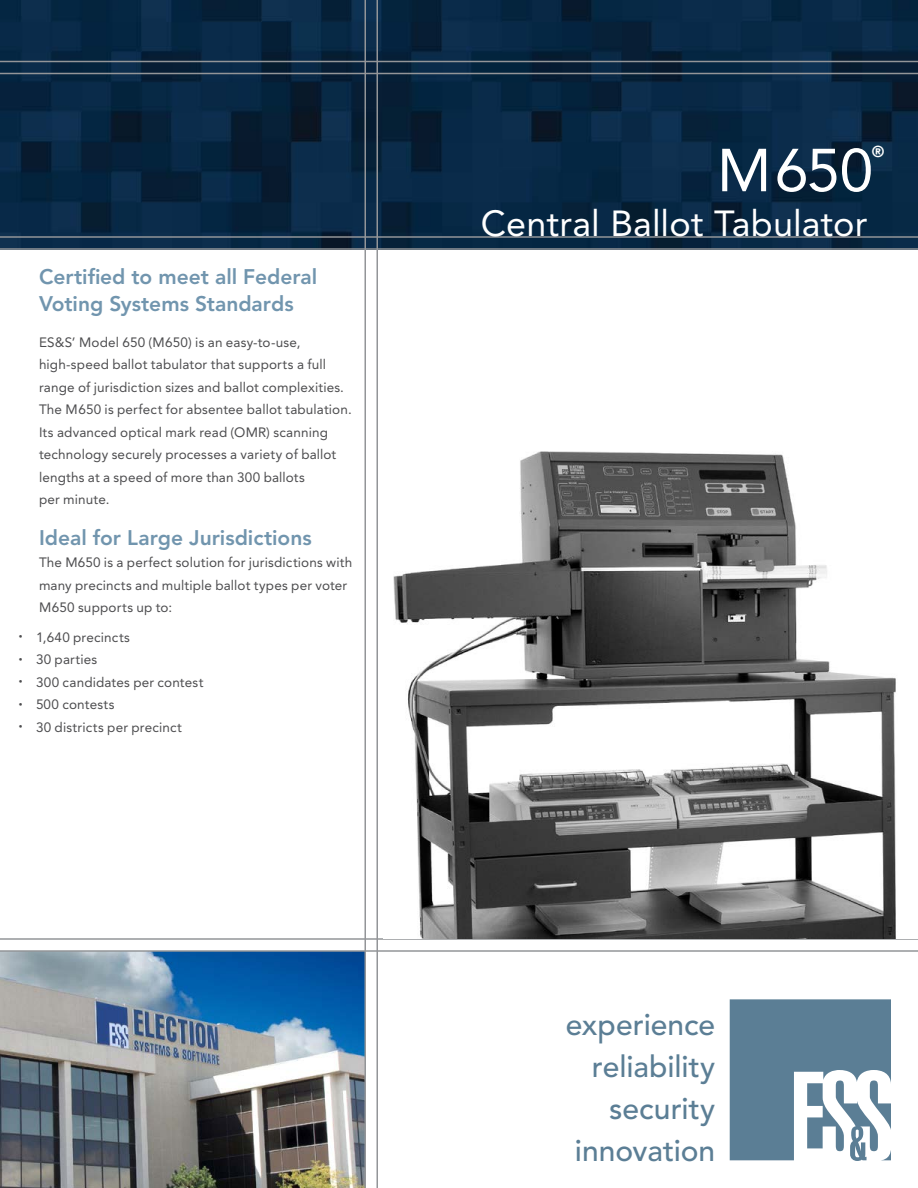
<style>
.page{position:relative;width:918px;height:1188px;background:#fff}
.page>*{position:absolute;margin:0;border:0;box-sizing:border-box;transform-origin:0 0}
.t1{font:60px "Avenir";color:#fff}
.t2{font:36px "Avenir";letter-spacing:.005em;color:#fff}
.t3{font:500 30px/42px "Avenir";color:#5b7e95;text-align:right}
.t4{font:800 21px/27px "Avenir";color:#7195ae}
.t5{font:800 15.75px "Avenir";color:#fff}
.t6{font:13.5px/22.5px "Avenir";letter-spacing:.01em;color:#4d4d4f}
</style>
<div class="page">
<img style="left:0;top:0;width:918px;height:248px">
<img style="left:0;top:952px;width:364px;height:236px">
<hr style="left:0;top:950px;width:918px;height:2px;background:#939598">
<hr style="left:0;top:938px;width:918px;height:2px;background:#939598">
<hr style="left:0;top:73px;width:918px;height:1px;background:#939598">
<hr style="left:0;top:61px;width:918px;height:1px;background:#939598">
<hr style="left:0;top:248px;width:918px;height:2px;background:#939598">
<hr style="left:0;top:236px;width:918px;height:2px;background:#939598">
<hr style="left:364px;top:0;width:2px;height:1188px;background:#939598">
<hr style="left:376px;top:0;width:2px;height:1188px;background:#939598">
<img style="left:393px;top:451px;width:503px;height:487px">
<svg style="left:730px;top:999px;width:161px;height:162px"></svg>
<h3 class="t4" style="left:39px;top:263px;width:280px">Certified to meet all Federal<br>Voting Systems Standards</h3>
<p class="t6" style="left:39px;top:331px;width:314px">ES&amp;S’ Model 650 (M650) is an easy-to-use, high-speed ballot tabulator that supports a full range of jurisdiction sizes and ballot complexities.<br>The M650 is perfect for absentee ballot tabulation.<br>Its advanced optical mark read (OMR) scanning technology securely processes a variety of ballot lengths at a speed of more than 300 ballots<br>per minute.</p>
<h3 class="t4" style="left:39px;top:524px;width:274px">Ideal for Large Jurisdictions</h3>
<p class="t6" style="left:39px;top:551px;width:315px">The M650 is a perfect solution for jurisdictions with many precincts and multiple ballot types per voter<br>M650 supports up to:</p>
<p class="t6" style="left:19px;top:626px;width:113px"><sup>•</sup> 1,640 precincts</p>
<p class="t6" style="left:19px;top:648px;width:80px"><sup>•</sup> 30 parties</p>
<p class="t6" style="left:19px;top:671px;width:186px"><sup>•</sup> 300 candidates per contest</p>
<p class="t6" style="left:19px;top:693px;width:97px"><sup>•</sup> 500 contests</p>
<p class="t6" style="left:19px;top:716px;width:165px"><sup>•</sup> 30 districts per precinct</p>
<h1 class="t1" style="left:717px;top:136px;width:158px">M650</h1>
<p class="t5" style="left:872px;top:142px;width:14px">®</p>
<h2 class="t2" style="left:481px;top:203px;width:388px">Central Ballot Tabulator</h2>
<h3 class="t3" style="left:566px;top:1004px;width:151px">experience reliability security innovation</h3>
</div>
